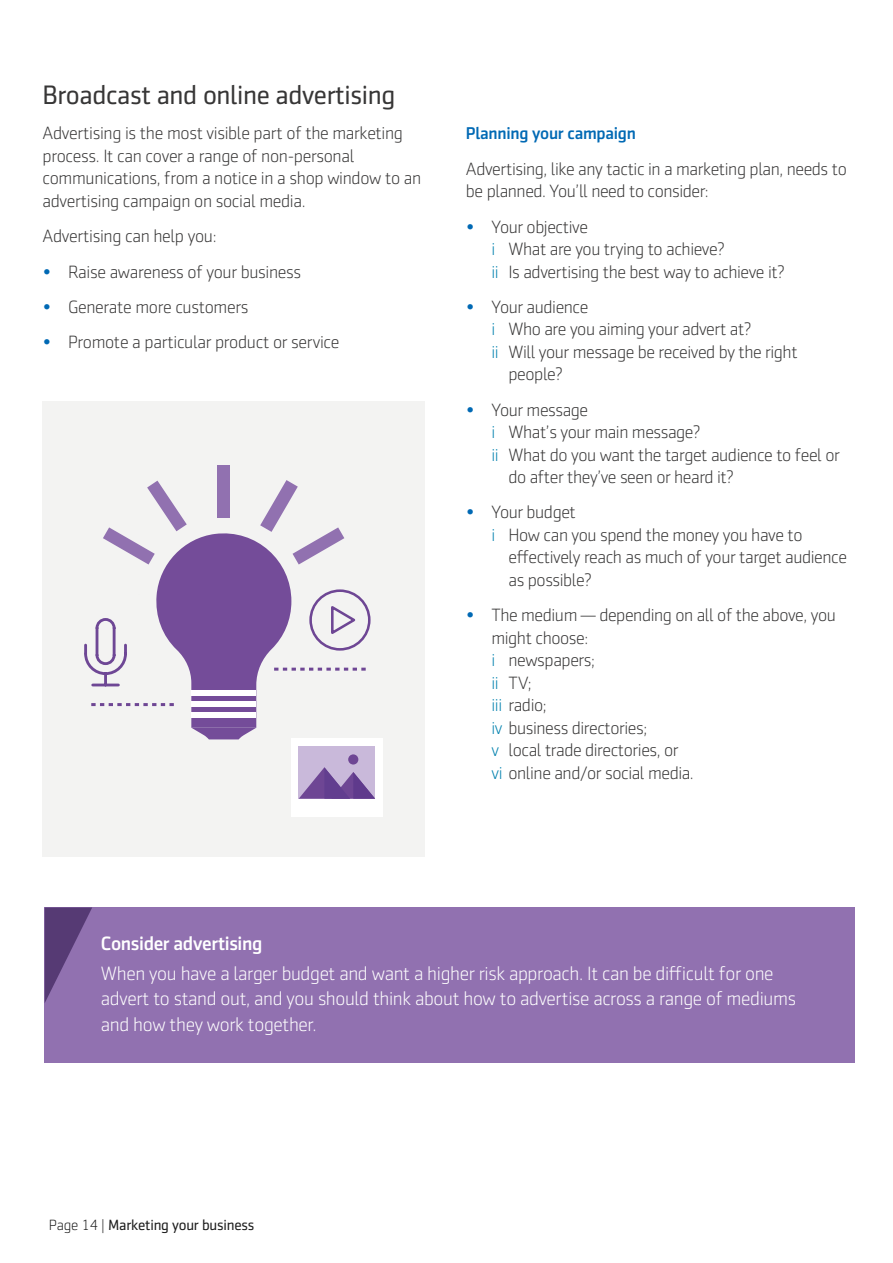
<style>
.page{position:relative;width:893px;height:1263px;background:#fff}
.page>*{position:absolute;margin:0;border:0;box-sizing:border-box;transform-origin:0 0}
.t1{font:27px "Sentico Sans DT";letter-spacing:-.015em;color:#373636}
.t2{font:300 19.5px/25.5px "Sentico Sans DT";letter-spacing:-.02em;color:#fff}
.t3{font:500 19.5px "Sentico Sans DT";letter-spacing:-.02em;color:#fff}
.t4{font:300 18px/22.5px "Sentico Sans DT";letter-spacing:-.025em;color:#373636}
.t5{font:500 17.25px "Sentico Sans DT";letter-spacing:-.015em;color:#0069b4}
.t6{font:15px "Sentico Sans DT";letter-spacing:-.015em;color:#1d1d1d}
.s1{color:#0069b4}
.s2{color:#0081ae}
.s3{font-weight:300}
</style>
<div class="page">
<div style="left:45px;top:907px;width:810px;height:156px;background:#9171b0"></div>
<div style="left:43px;top:401px;width:382px;height:455px;background:#f3f3f2"></div>
<div style="left:218px;top:465px;width:12px;height:52px;background:#9171b0"></div>
<div style="left:291px;top:738px;width:92px;height:78px;background:#fff"></div>
<div style="left:299px;top:746px;width:76px;height:53px;background:#c9b9da"></div>
<svg style="left:299px;top:767px;width:76px;height:32px"></svg>
<div style="left:348px;top:754px;width:10px;height:10px;background:#6e4694;border-radius:50%"></div>
<svg style="left:84px;top:480px;width:287px;height:259px"></svg>
<svg style="left:45px;top:907px;width:47px;height:95px"></svg>
<h1 class="t1" style="left:43px;top:80px;width:354px">Broadcast and online advertising</h1>
<p class="t4" style="left:43px;top:122px;width:380px">Advertising is the most visible part of the marketing process. It can cover a range of non-personal communications, from a notice in a shop window to an advertising campaign on social media.</p>
<p class="t4" style="left:43px;top:225px;width:176px">Advertising can help you:</p>
<p class="t4" style="left:43px;top:260px;width:260px"><span class="s1">•</span> Raise awareness of your business</p>
<p class="t4" style="left:43px;top:296px;width:207px"><span class="s1">•</span> Generate more customers</p>
<p class="t4" style="left:43px;top:331px;width:298px"><span class="s1">•</span> Promote a particular product or service</p>
<p class="t5" style="left:466px;top:124px;width:172px">Planning your campaign</p>
<p class="t4" style="left:466px;top:158px;width:382px">Advertising, like any tactic in a marketing plan, needs to be planned. You’ll need to consider:</p>
<p class="t4" style="left:491px;top:215px;width:295px;text-indent:-26px"><span class="s1">•</span> Your objective<br><span class="s2">i</span> What are you trying to achieve?<br><span class="s2">ii</span> Is advertising the best way to achieve it?</p>
<p class="t4" style="left:466px;top:296px;width:124px"><span class="s1">•</span> Your audience</p>
<p class="t4" style="left:491px;top:318px;width:262px"><span class="s2">i</span> Who are you aiming your advert at?</p>
<p class="t4" style="left:491px;top:341px;width:308px"><span class="s2">ii</span> Will your message be received by the right</p>
<p class="t4" style="left:508px;top:363px;width:56px">people?</p>
<p class="t4" style="left:466px;top:398px;width:124px"><span class="s1">•</span> Your message</p>
<p class="t4" style="left:491px;top:421px;width:211px"><span class="s2">i</span> What’s your main message?</p>
<p class="t4" style="left:491px;top:443px;width:350px"><span class="s2">ii</span> What do you want the target audience to feel or</p>
<p class="t4" style="left:508px;top:466px;width:227px">do after they’ve seen or heard it?</p>
<p class="t4" style="left:466px;top:501px;width:111px"><span class="s1">•</span> Your budget</p>
<p class="t4" style="left:491px;top:524px;width:313px"><span class="s2">i</span> How can you spend the money you have to</p>
<p class="t4" style="left:508px;top:546px;width:340px">efectively reach as much of your target audience</p>
<p class="t4" style="left:508px;top:569px;width:85px">as possible?</p>
<p class="t4" style="left:491px;top:604px;width:346px;text-indent:-26px"><span class="s1">•</span> The medium — depending on all of the above, you might choose:<br><span class="s2">i</span> newspapers;<br><span class="s2">ii</span> TV;<br><span class="s2">iii</span> radio;<br><span class="s2">iv</span> business directories;<br><span class="s2">v</span> local trade directories, or<br><span class="s2">vi</span> online and/or social media.</p>
<p class="t3" style="left:101px;top:932px;width:163px">Consider advertising</p>
<p class="t2" style="left:101px;top:960px;width:696px">When you have a larger budget and want a higher risk approach. It can be difcult for one advert to stand out, and you should think about how to advertise across a range of mediums and how they work together.</p>
<p class="t6" style="left:49px;top:1217px;width:207px"><span class="s3">Page 14 |</span> Marketing your business</p>
</div>
